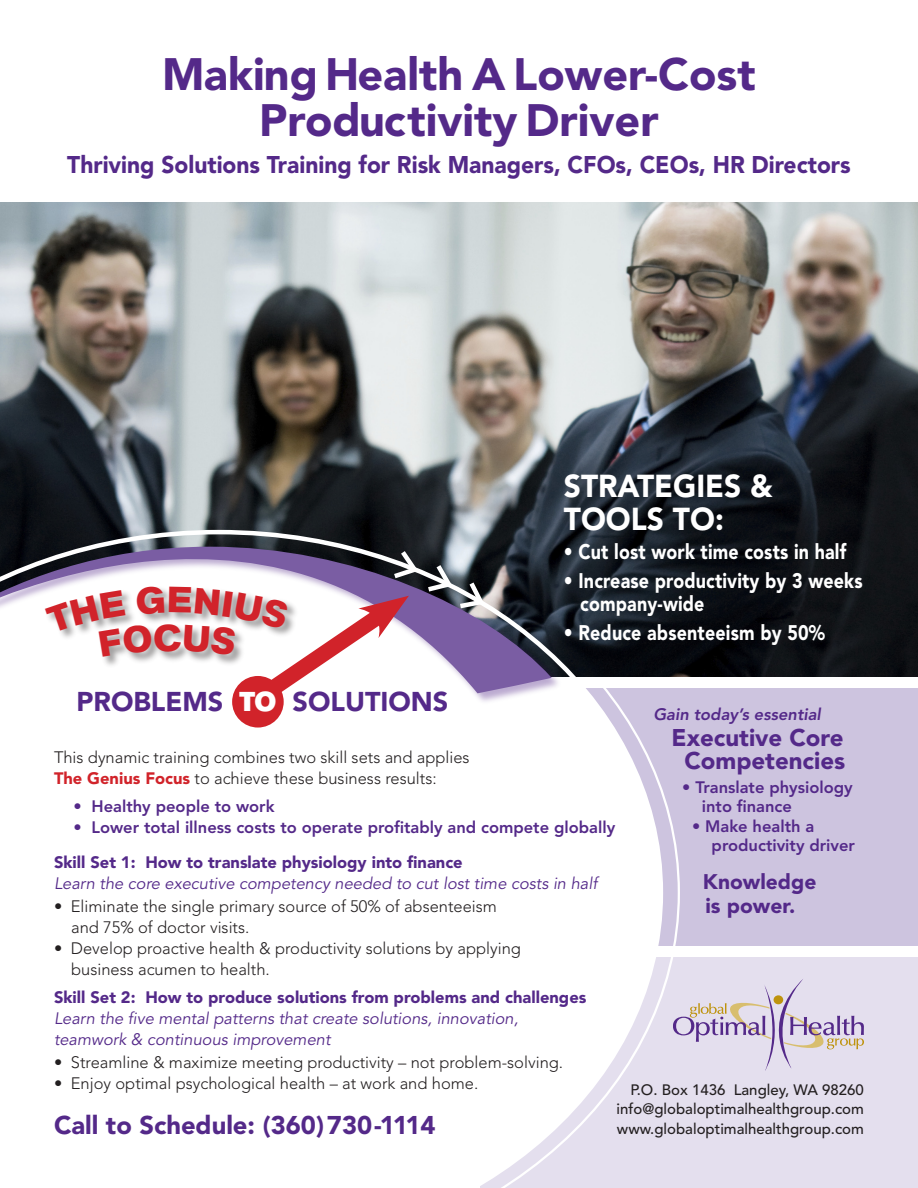
<style>
.page{position:relative;width:918px;height:1188px;background:#fff}
.page>*{position:absolute;margin:0;border:0;box-sizing:border-box;transform-origin:0 0}
.t1{font:900 45px/46.5px "Avenir";color:#542989;text-align:center}
.t2{font:900 31.5px/33px "Avenir";color:#fff;scale:.95 1}
.t3{font:900 27px "Avenir";color:#542989}
.t4{font:900 25.5px "Avenir";color:#542989}
.t5{font:900 24px "Avenir";color:#542989;scale:.95 1}
.t6{font:900 24px/22.8px "Avenir";color:#542989;text-align:center}
.t7{font:900 21px/22.5px "Avenir";letter-spacing:.01em;color:#fff;scale:.85 1}
.t8{font:900 21px/24px "Avenir";color:#542989}
.t9{font:300 16.5px/21px "Avenir";color:#231f20}
.t10{font:italic 16.5px/21px "Avenir";color:#542989}
.t11{font:800 16.5px/19.5px "Avenir";color:#542989}
.t12{font:900 16.5px "Avenir";color:#542989}
.t13{font:italic 800 16.5px "Avenir";color:#542989}
.t14{font:500 15px/19.5px "Avenir";color:#231f20;text-align:justify}
.s1{font-family:"Akzidenz Grotesk BE Super";font-weight:400;color:#fff}
.s2{font-weight:900;color:#d1232a}
</style>
<div class="page">
<div style="left:485px;top:689px;width:433px;height:257px;background:#cdc4df"></div>
<div style="left:480px;top:958px;width:438px;height:230px;background:#e4dfee"></div>
<img style="left:0;top:202px;width:918px;height:475px">
<svg style="left:480px;top:530px;width:183px;height:658px"></svg>
<div style="left:0;top:545px;width:563px;height:160px;background:#542989;opacity:.4"></div>
<svg style="left:0;top:441px;width:552px;height:252px;background:#575a60"></svg>
<svg style="left:232px;top:676px;width:52px;height:52px"></svg>
<svg style="left:673px;top:979px;width:191px;height:92px"></svg>
<svg style="left:45px;top:544px;width:451px;height:177px"></svg>
<h1 class="t1" style="left:162px;top:51px;width:595px">Making Health A Lower-Cost<br>Productivity Driver</h1>
<h3 class="t5" style="left:67px;top:151px;width:826px">Thriving Solutions Training for Risk Managers, CFOs, CEOs, HR Directors</h3>
<h2 class="t2" style="left:564px;top:469px;width:221px">STRATEGIES &amp;<br>TOOLS TO:</h2>
<p class="t7" style="left:564px;top:541px;width:334px">• Cut lost work time costs in half</p>
<p class="t7" style="left:580px;top:570px;width:334px;text-indent:-16px">• Increase productivity by 3 weeks company-wide</p>
<p class="t7" style="left:564px;top:622px;width:309px">• Reduce absenteeism by 50%</p>
<h3 class="t3" style="left:76px;top:686px;width:373px">PROBLEMS <span class="s1">TO</span> SOLUTIONS</h3>
<p class="t13" style="left:653px;top:704px;width:169px">Gain today’s essential</p>
<h3 class="t6" style="left:672px;top:726px;width:175px">Executive Core<br>Competencies</h3>
<p class="t11" style="left:702px;top:777px;width:152px;text-indent:-20px">• Translate physiology into finance</p>
<p class="t11" style="left:712px;top:816px;width:145px;text-indent:-20px">• Make health a productivity driver</p>
<p class="t8" style="left:703px;top:869px;width:115px">Knowledge is power.</p>
<p class="t9" style="left:54px;top:747px;width:417px">This dynamic training combines two skill sets and applies<br><span class="s2">The Genius Focus</span> to achieve these business results:</p>
<p class="t11" style="left:74px;top:797px;width:203px">• Healthy people to work</p>
<p class="t11" style="left:74px;top:818px;width:543px">• Lower total illness costs to operate profitably and compete globally</p>
<p class="t12" style="left:54px;top:852px;width:410px">Skill Set 1: How to translate physiology into finance</p>
<p class="t10" style="left:54px;top:873px;width:545px">Learn the core executive competency needed to cut lost time costs in half</p>
<p class="t9" style="left:71px;top:896px;width:427px;text-indent:-17px">• Eliminate the single primary source of 50% of absenteeism and 75% of doctor visits.</p>
<p class="t9" style="left:71px;top:938px;width:451px;text-indent:-17px">• Develop proactive health &amp; productivity solutions by applying business acumen to health.</p>
<p class="t12" style="left:54px;top:987px;width:534px">Skill Set 2: How to produce solutions from problems and challenges</p>
<p class="t10" style="left:54px;top:1008px;width:466px">Learn the five mental patterns that create solutions, innovation, teamwork &amp; continuous improvement</p>
<p class="t9" style="left:54px;top:1052px;width:511px">• Streamline &amp; maximize meeting productivity – not problem-solving.</p>
<p class="t9" style="left:54px;top:1073px;width:426px">• Enjoy optimal psychological health – at work and home.</p>
<p class="t14" style="left:617px;top:1080px;width:249px;text-indent:14px">P.O. Box 1436 Langley, WA 98260 info@globaloptimalhealthgroup.com www.globaloptimalhealthgroup.com</p>
<h3 class="t4" style="left:54px;top:1110px;width:383px">Call to Schedule: (360) 730-1114</h3>
</div>
